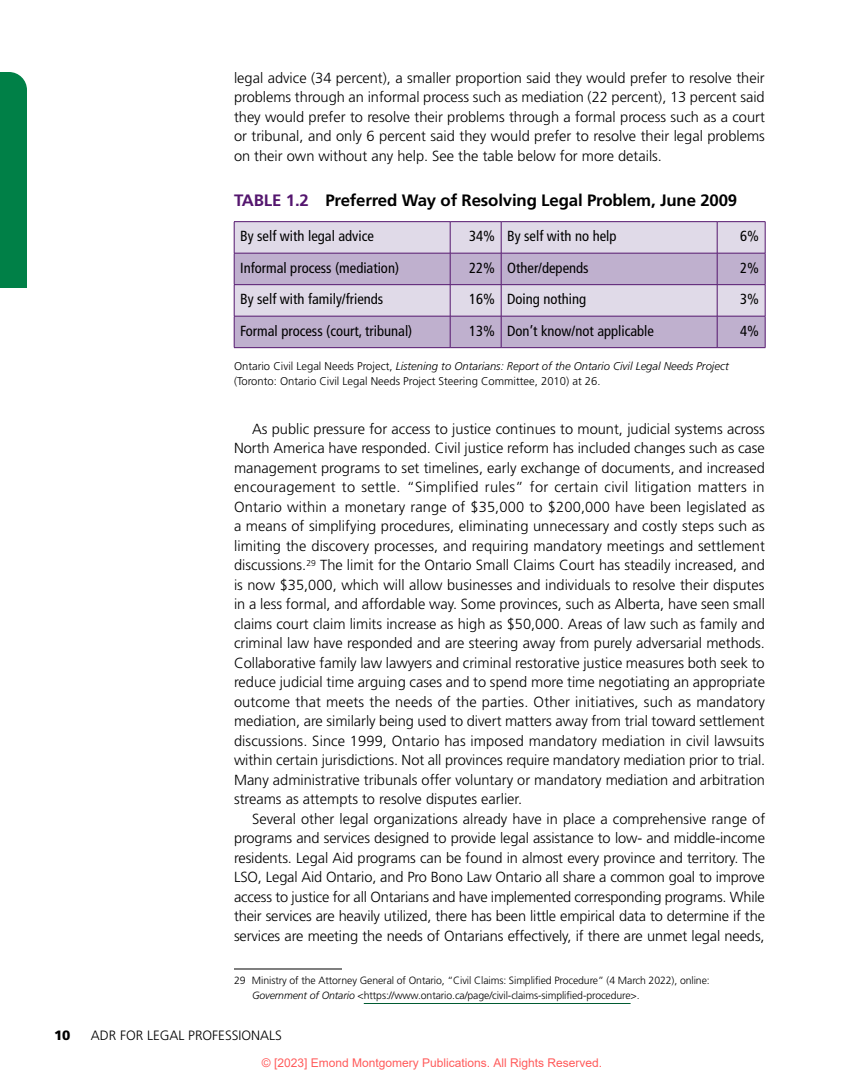
<style>
.page{position:relative;width:864px;height:1080px;background:#fff}
.page>*{position:absolute;margin:0;border:0;box-sizing:border-box;transform-origin:0 0}
.t1{font:700 16.5px "Frutiger LT Std";letter-spacing:-.01em;color:#000}
.t2{font:300 14.7px/19.5px "Frutiger LT Std";color:#000;text-align:justify}
.t3{font:condensed 14.7px "Frutiger LT Std";color:#000}
.t4{font:300 13.5px "Frutiger LT Std";color:#000}
.t5{font:900 13.5px "Frutiger LT Std";color:#000}
.t6{font:12px "Arial";color:rgb(255 0 0/.65)}
.t7{font:300 11.25px/15px "Frutiger LT Std";color:#000}
.t8{font:300 10.5px/15px "Frutiger LT Std";letter-spacing:-.01em;color:#000}
.s1{color:#54166e}
.s2{font-style:italic}
</style>
<div class="page">
<div style="left:0;top:72px;width:27px;height:216px;background:#008047"></div>
<hr style="left:234px;top:969px;width:108px;height:1px;background:#000">
<hr style="left:364px;top:1003px;width:267px;height:1px;background:#005b31">
<svg style="left:235px;top:222px;width:530px;height:31px;background:#ddd6e5"></svg>
<svg style="left:235px;top:254px;width:530px;height:93px;background:#c9bcd5"></svg>
<hr style="left:234px;top:221px;width:216px;height:1px;background:#54166e">
<hr style="left:234px;top:222px;width:1px;height:31px;background:#54166e">
<hr style="left:450px;top:221px;width:51px;height:1px;background:#54166e">
<hr style="left:450px;top:222px;width:1px;height:31px;background:#54166e">
<hr style="left:501px;top:221px;width:216px;height:1px;background:#54166e">
<hr style="left:501px;top:222px;width:1px;height:31px;background:#54166e">
<hr style="left:717px;top:221px;width:48px;height:1px;background:#54166e">
<hr style="left:717px;top:222px;width:1px;height:31px;background:#54166e">
<hr style="left:765px;top:222px;width:1px;height:31px;background:#54166e">
<hr style="left:234px;top:253px;width:216px;height:1px;background:#54166e">
<hr style="left:234px;top:253px;width:1px;height:31px;background:#54166e">
<hr style="left:450px;top:253px;width:51px;height:1px;background:#54166e">
<hr style="left:450px;top:253px;width:1px;height:31px;background:#54166e">
<hr style="left:501px;top:253px;width:216px;height:1px;background:#54166e">
<hr style="left:501px;top:253px;width:1px;height:31px;background:#54166e">
<hr style="left:717px;top:253px;width:48px;height:1px;background:#54166e">
<hr style="left:717px;top:253px;width:1px;height:31px;background:#54166e">
<hr style="left:765px;top:253px;width:1px;height:31px;background:#54166e">
<hr style="left:234px;top:284px;width:216px;height:1px;background:#54166e">
<hr style="left:234px;top:285px;width:1px;height:31px;background:#54166e">
<hr style="left:450px;top:284px;width:51px;height:1px;background:#54166e">
<hr style="left:450px;top:285px;width:1px;height:31px;background:#54166e">
<hr style="left:501px;top:284px;width:216px;height:1px;background:#54166e">
<hr style="left:501px;top:285px;width:1px;height:31px;background:#54166e">
<hr style="left:717px;top:284px;width:48px;height:1px;background:#54166e">
<hr style="left:717px;top:285px;width:1px;height:31px;background:#54166e">
<hr style="left:765px;top:285px;width:1px;height:31px;background:#54166e">
<hr style="left:234px;top:316px;width:216px;height:1px;background:#54166e">
<hr style="left:234px;top:316px;width:1px;height:31px;background:#54166e">
<hr style="left:450px;top:316px;width:51px;height:1px;background:#54166e">
<hr style="left:450px;top:316px;width:1px;height:31px;background:#54166e">
<hr style="left:501px;top:316px;width:216px;height:1px;background:#54166e">
<hr style="left:501px;top:316px;width:1px;height:31px;background:#54166e">
<hr style="left:717px;top:316px;width:48px;height:1px;background:#54166e">
<hr style="left:717px;top:316px;width:1px;height:31px;background:#54166e">
<hr style="left:765px;top:316px;width:1px;height:31px;background:#54166e">
<hr style="left:234px;top:347px;width:216px;height:1px;background:#54166e">
<hr style="left:450px;top:347px;width:51px;height:1px;background:#54166e">
<hr style="left:501px;top:347px;width:216px;height:1px;background:#54166e">
<hr style="left:717px;top:347px;width:48px;height:1px;background:#54166e">
<p class="t2" style="left:234px;top:68px;width:532px">legal advice (34 percent), a smaller proportion said they would prefer to resolve their problems through an informal process such as mediation (22 percent), 13 percent said they would prefer to resolve their problems through a formal process such as a court or tribunal, and only 6 percent said they would prefer to resolve their legal problems on their own without any help. See the table below for more details.</p>
<p class="t1" style="left:234px;top:191px;width:505px"><span class="s1">TABLE 1.2</span> Preferred Way of Resolving Legal Problem, June 2009</p>
<p class="t3" style="left:240px;top:228px;width:135px">By self with legal advice</p>
<p class="t3" style="left:469px;top:228px;width:149px">34% By self with no help</p>
<p class="t3" style="left:740px;top:228px;width:20px">6%</p>
<p class="t3" style="left:240px;top:259px;width:160px">Informal process (mediation)</p>
<p class="t3" style="left:469px;top:259px;width:121px">22% Other/depends</p>
<p class="t3" style="left:740px;top:259px;width:20px">2%</p>
<p class="t3" style="left:240px;top:291px;width:145px">By self with family/friends</p>
<p class="t3" style="left:469px;top:291px;width:119px">16% Doing nothing</p>
<p class="t3" style="left:740px;top:291px;width:20px">3%</p>
<p class="t3" style="left:240px;top:322px;width:174px">Formal process (court, tribunal)</p>
<p class="t3" style="left:469px;top:322px;width:186px">13% Don’t know/not applicable</p>
<p class="t3" style="left:740px;top:322px;width:20px">4%</p>
<p class="t7" style="left:234px;top:359px;width:496px">Ontario Civil Legal Needs Project, <span class="s2">Listening to Ontarians: Report of the Ontario Civil Legal Needs Project </span>(Toronto: Ontario Civil Legal Needs Project Steering Committee, 2010) at 26.</p>
<p class="t2" style="left:234px;top:419px;width:533px;text-indent:18px">As public pressure for access to justice continues to mount, judicial systems across North America have responded. Civil justice reform has included changes such as case management programs to set timelines, early exchange of documents, and increased encouragement to settle. “Simplified rules” for certain civil litigation matters in Ontario within a monetary range of $35,000 to $200,000 have been legislated as a means of simplifying procedures, eliminating unnecessary and costly steps such as limiting the discovery processes, and requiring mandatory meetings and settlement discussions.<sup>29</sup> The limit for the Ontario Small Claims Court has steadily increased, and is now $35,000, which will allow businesses and individuals to resolve their disputes in a less formal, and affordable way. Some provinces, such as Alberta, have seen small claims court claim limits increase as high as $50,000. Areas of law such as family and criminal law have responded and are steering away from purely adversarial methods.<br>Collaborative family law lawyers and criminal restorative justice measures both seek to reduce judicial time arguing cases and to spend more time negotiating an appropriate outcome that meets the needs of the parties. Other initiatives, such as mandatory mediation, are similarly being used to divert matters away from trial toward settlement discussions. Since 1999, Ontario has imposed mandatory mediation in civil lawsuits within certain jurisdictions. Not all provinces require mandatory mediation prior to trial.<br>Many administrative tribunals offer voluntary or mandatory mediation and arbitration streams as attempts to resolve disputes earlier.</p>
<p class="t2" style="left:234px;top:809px;width:533px;text-indent:18px">Several other legal organizations already have in place a comprehensive range of programs and services designed to provide legal assistance to low- and middle-income residents. Legal Aid programs can be found in almost every province and territory. The LSO, Legal Aid Ontario, and Pro Bono Law Ontario all share a common goal to improve access to justice for all Ontarians and have implemented corresponding programs. While their services are heavily utilized, there has been little empirical data to determine if the services are meeting the needs of Ontarians effectively, if there are unmet legal needs,</p>
<p class="t8" style="left:252px;top:973px;width:459px;text-indent:-18px">29 Ministry of the Attorney General of Ontario, “Civil Claims: Simplified Procedure” (4 March 2022), online:<br><span class="s2">Government of Ontario</span> &lt;https://www.ontario.ca/page/civil-claims-simplified-procedure&gt;.</p>
<p class="t5" style="left:54px;top:1027px;width:18px">10</p>
<p class="t4" style="left:91px;top:1027px;width:193px">ADR FOR LEGAL PROFESSIONALS</p>
<p class="t6" style="left:262px;top:1054px;width:342px">© [2023] Emond Montgomery Publications. All Rights Reserved.</p>
</div>
